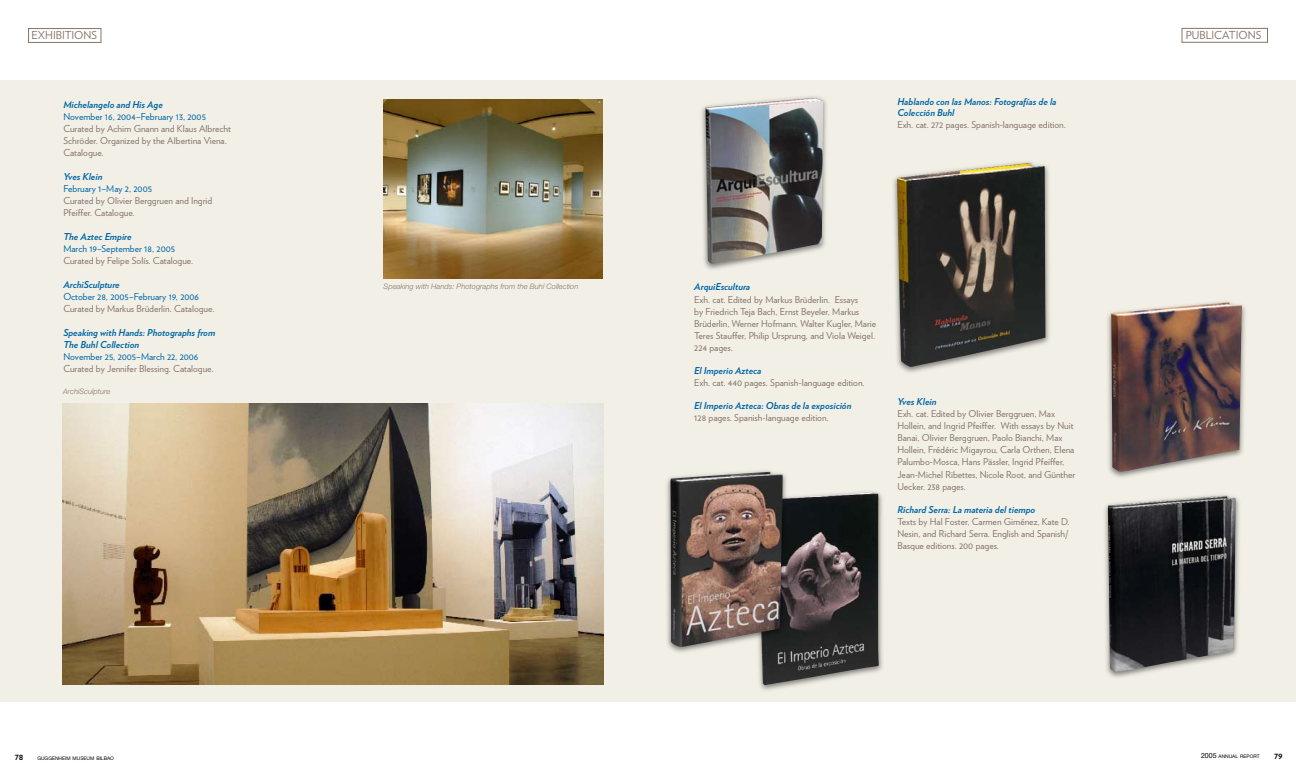
<style>
.page{position:relative;width:1296px;height:778px;background:#fff}
.page>*{position:absolute;margin:0;border:0;box-sizing:border-box;transform-origin:0 0}
.t1{font:11px "Guggenheim HTF Book";color:#87746a}
.t2{font:9.5px/12px "Guggenheim HTF Book";color:#87746a}
.t3{font:italic 9.5px/11px "Guggenheim HTF Bold";color:#0065a4}
.t4{font:9.5px "Guggenheim HTF Book";color:#0065a4}
.t5{font:9px "Guggenheim HTF Bold";color:#000}
.t6{font:italic 300 7.5px "Helvetica Neue";letter-spacing:.005em;color:#87746a}
.t7{font:4.9px "Helvetica Neue";color:#000}
.s1{font-size:7px}
</style>
<div class="page">
<div style="left:0;top:80px;width:1296px;height:621px;background:#f2f0e6"></div>
<div style="left:1182px;top:28px;width:86px;height:15px;border:1px solid #87746a"></div>
<div style="left:699px;top:94px;width:131px;height:178px;background:#000;opacity:.5"></div>
<img style="left:705px;top:98px;width:118px;height:166px">
<div style="left:751px;top:488px;width:134px;height:205px;background:#000;opacity:.5"></div>
<img style="left:757px;top:492px;width:122px;height:193px">
<div style="left:664px;top:467px;width:125px;height:187px;background:#000;opacity:.5"></div>
<img style="left:670px;top:472px;width:113px;height:175px">
<div style="left:1105px;top:298px;width:144px;height:182px;background:#000;opacity:.5"></div>
<img style="left:1111px;top:302px;width:131px;height:170px">
<div style="left:892px;top:159px;width:160px;height:216px;background:#000;opacity:.5"></div>
<img style="left:897px;top:163px;width:149px;height:204px">
<div style="left:1101px;top:491px;width:141px;height:189px;background:#000;opacity:.5"></div>
<img style="left:1108px;top:496px;width:128px;height:176px">
<img style="left:63px;top:404px;width:540px;height:280px">
<img style="left:383px;top:99px;width:220px;height:179px">
<div style="left:28px;top:28px;width:73px;height:15px;border:1px solid #87746a"></div>
<p class="t1" style="left:32px;top:29px;width:27px">exhibiti</p>
<p class="t1" style="left:74px;top:29px;width:23px">ons</p>
<p class="t3" style="left:63px;top:99px;width:101px">Michelangelo and His Age</p>
<p class="t4" style="left:63px;top:110px;width:144px">November 16, 2004–February 13, 2005</p>
<p class="t2" style="left:63px;top:123px;width:169px">Curated by Achim Gnann and Klaus Albrecht<br>Schröder. Organized by the Albertina Viena.<br>Catalogue.</p>
<p class="t3" style="left:63px;top:171px;width:41px">Yves Klein</p>
<p class="t4" style="left:63px;top:182px;width:90px">February 1–May 2, 2005</p>
<p class="t2" style="left:63px;top:195px;width:150px">Curated by Olivier Berggruen and Ingrid<br>Pfeiffer. Catalogue.</p>
<p class="t3" style="left:63px;top:231px;width:70px">The Aztec Empire</p>
<p class="t4" style="left:63px;top:242px;width:113px">March 19–September 18, 2005</p>
<p class="t2" style="left:63px;top:255px;width:131px">Curated by Felipe Solís. Catalogue.</p>
<p class="t3" style="left:63px;top:279px;width:58px">ArchiSculpture</p>
<p class="t4" style="left:63px;top:290px;width:137px">October 28, 2005–February 19, 2006</p>
<p class="t2" style="left:63px;top:303px;width:153px">Curated by Markus Brüderlin. Catalogue.</p>
<p class="t3" style="left:63px;top:326px;width:153px;line-height:12px">Speaking with Hands: Photographs from<br>The Buhl Collection</p>
<p class="t4" style="left:63px;top:350px;width:137px">November 25, 2005–March 22, 2006</p>
<p class="t2" style="left:63px;top:363px;width:152px">Curated by Jennifer Blessing. Catalogue.</p>
<p class="t6" style="left:63px;top:386px;width:49px">ArchiSculpture</p>
<p class="t6" style="left:384px;top:281px;width:196px">Speaking with Hands: Photographs from the Buhl Collection</p>
<p class="t3" style="left:897px;top:96px;width:161px">Hablando con las Manos: Fotografías de la<br>Colección Buhl</p>
<p class="t2" style="left:897px;top:119px;width:170px">Exh. cat. 272 pages. Spanish-language edition.</p>
<p class="t3" style="left:694px;top:281px;width:57px">ArquiEscultura</p>
<p class="t2" style="left:694px;top:293px;width:183px">Exh. cat. Edited by Markus Brüderlin. Essays<br>by Friedrich Teja Bach, Ernst Beyeler, Markus Brüderlin, Werner Hofmann, Walter Kugler, Marie Teres Stauffer, Philip Ursprung, and Viola Weigel.<br>224 pages.</p>
<p class="t3" style="left:694px;top:364px;width:69px">El Imperio Azteca</p>
<p class="t2" style="left:694px;top:376px;width:172px">Exh. cat. 440 pages. Spanish-language edition.</p>
<p class="t3" style="left:694px;top:399px;width:159px">El Imperio Azteca: Obras de la exposición</p>
<p class="t2" style="left:694px;top:411px;width:136px">128 pages. Spanish-language edition.</p>
<p class="t3" style="left:897px;top:396px;width:41px">Yves Klein</p>
<p class="t2" style="left:897px;top:408px;width:179px">Exh. cat. Edited by Olivier Berggruen, Max Hollein, and Ingrid Pfeiffer. With essays by Nuit Banai, Olivier Berggruen, Paolo Bianchi, Max Hollein, Frédéric Migayrou, Carla Orthen, Elena Palumbo-Mosca, Hans Pässler, Ingrid Pfeiffer, Jean-Michel Ribettes, Nicole Root, and Günther Uecker. 238 pages.</p>
<p class="t3" style="left:897px;top:503px;width:139px">Richard Serra: La materia del tiempo</p>
<p class="t2" style="left:897px;top:515px;width:174px;text-align:justify">Texts by Hal Foster, Carmen Giménez, Kate D.<br>Nesin, and Richard Serra. English and Spanish/ Basque editions. 200 pages.</p>
<p class="t1" style="left:1186px;top:29px;width:7px">publicati</p>
<p class="t1" style="left:1239px;top:29px;width:23px">ons</p>
<p class="t5" style="left:15px;top:751px;width:5px">78</p>
<p class="t7" style="left:1201px;top:753px;width:60px"><span class="s1">2005</span> ANNUAL REPORT</p>
<p class="t5" style="left:1274px;top:750px;width:5px">79</p>
<p class="t7" style="left:37px;top:755px;width:78px">GUGGENHEIM MUSEUM BILBAO</p>
</div>
